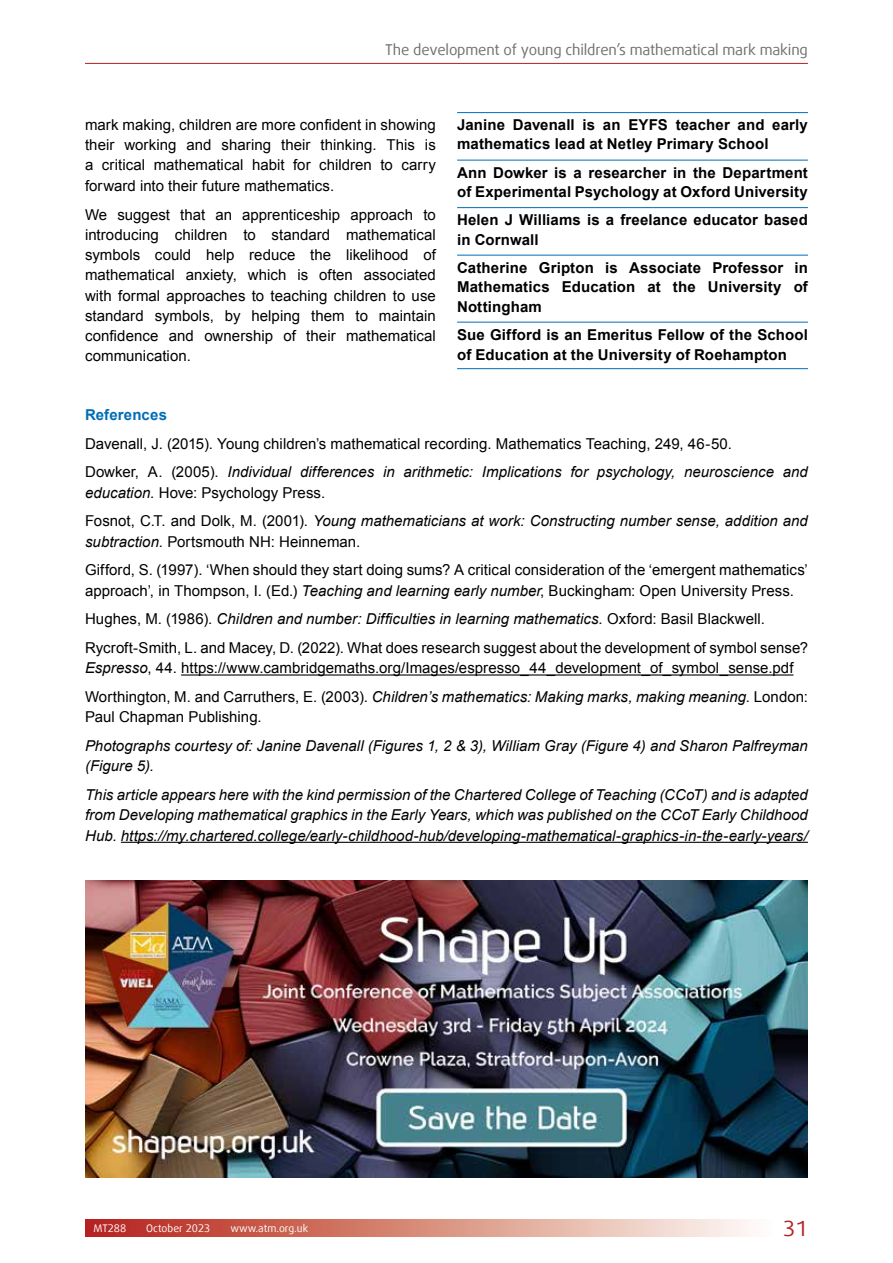
<style>
.page{position:relative;width:893px;height:1263px;background:#fff}
.page>*{position:absolute;margin:0;border:0;box-sizing:border-box;transform-origin:0 0}
.t1{font:21px "Daxline Cyr TF";color:#b62022}
.t2{font:15px/20.2px "Arial";letter-spacing:.005em;color:#000}
.t3{font:italic 15px/20.2px "Arial";color:#000}
.t4{font:700 15px/19.5px "Arial";letter-spacing:.01em;color:#000}
.t5{font:15px "Daxline Cyr TF";letter-spacing:-.01em;color:#706f6f}
.t6{font:700 15px "Arial";letter-spacing:.01em;color:#006db7}
.t7{font:10.5px "Daxline Cyr TF";color:#fff}
.s1{font-style:italic}
.s2{font-style:normal}
</style>
<div class="page">
<hr style="left:85px;top:63px;width:723px;height:1px;background:#b62022">
<div style="left:85px;top:1219px;width:689px;height:18px;background:linear-gradient(to right,#b52112,#fefff4)"></div>
<hr style="left:457px;top:112px;width:351px;height:1px;background:#006db7">
<hr style="left:457px;top:160px;width:351px;height:1px;background:#006db7">
<hr style="left:457px;top:207px;width:351px;height:1px;background:#006db7">
<hr style="left:457px;top:255px;width:351px;height:1px;background:#006db7">
<hr style="left:457px;top:322px;width:351px;height:1px;background:#006db7">
<hr style="left:457px;top:368px;width:351px;height:1px;background:#006db7">
<hr style="left:181px;top:674px;width:612px;height:1px;background:#000">
<hr style="left:121px;top:842px;width:687px;height:1px;background:#000">
<img style="left:85px;top:880px;width:723px;height:298px">
<p class="t5" style="left:385px;top:41px;width:424px">The development of young children’s mathematical mark making</p>
<p class="t2" style="left:85px;top:115px;width:352px;text-align:justify">mark making, children are more confident in showing their working and sharing their thinking. This is a critical mathematical habit for children to carry forward into their future mathematics.</p>
<p class="t2" style="left:85px;top:204px;width:352px;text-align:justify">We suggest that an apprenticeship approach to introducing children to standard mathematical symbols could help reduce the likelihood of mathematical anxiety, which is often associated with formal approaches to teaching children to use standard symbols, by helping them to maintain confidence and ownership of their mathematical communication.</p>
<p class="t4" style="left:457px;top:115px;width:352px">Janine Davenall is an EYFS teacher and early mathematics lead at Netley Primary School</p>
<p class="t4" style="left:457px;top:163px;width:352px">Ann Dowker is a researcher in the Department of Experimental Psychology at Oxford University</p>
<p class="t4" style="left:457px;top:210px;width:352px">Helen J Williams is a freelance educator based in Cornwall</p>
<p class="t4" style="left:457px;top:258px;width:352px;text-align:justify">Catherine Gripton is Associate Professor in Mathematics Education at the University of Nottingham</p>
<p class="t4" style="left:457px;top:325px;width:352px;line-height:20.2px">Sue Gifford is an Emeritus Fellow of the School of Education at the University of Roehampton</p>
<p class="t6" style="left:85px;top:405px;width:84px">References</p>
<p class="t2" style="left:85px;top:429px;width:724px;line-height:28.8px">Davenall, J. (2015). Young children’s mathematical recording. Mathematics Teaching, 249, 46-50.<br>Dowker, A. (2005). <span class="s1">Individual differences in arithmetic: Implications for psychology, neuroscience and</span></p>
<p class="t3" style="left:85px;top:478px;width:724px;line-height:28.8px">education. <span class="s2">Hove: Psychology Press.<br>Fosnot, C.T. and Dolk, M. (2001).</span> Young mathematicians at work: Constructing number sense, addition and</p>
<p class="t2" style="left:85px;top:527px;width:724px;line-height:28.8px"><span class="s1">subtraction.</span> Portsmouth NH: Heinneman.<br>Gifford, S. (1997). ‘When should they start doing sums? A critical consideration of the ‘emergent mathematics’</p>
<p class="t2" style="left:85px;top:576px;width:724px;line-height:28.8px">approach’, in Thompson, I. (Ed.) <span class="s1">Teaching and learning early number</span>, Buckingham: Open University Press.<br>Hughes, M. (1986). <span class="s1">Children and number: Difficulties in learning mathematics.</span> Oxford: Basil Blackwell.<br>Rycroft-Smith, L. and Macey, D. (2022). What does research suggest about the development of symbol sense?</p>
<p class="t2" style="left:85px;top:654px;width:724px;line-height:28.8px"><span class="s1">Espresso</span>, 44. https://www.cambridgemaths.org/Images/espresso_44_development_of_symbol_sense.pdf<br>Worthington, M. and Carruthers, E. (2003). <span class="s1">Children’s mathematics: Making marks, making meaning.</span> London:</p>
<p class="t2" style="left:85px;top:707px;width:178px">Paul Chapman Publishing.</p>
<p class="t3" style="left:85px;top:736px;width:724px">Photographs courtesy of: Janine Davenall (Figures 1, 2 &amp; 3), William Gray (Figure 4) and Sharon Palfreyman (Figure 5).</p>
<p class="t3" style="left:85px;top:785px;width:724px;text-align:justify">This article appears here with the kind permission of the Chartered College of Teaching (CCoT) and is adapted from Developing mathematical graphics in the Early Years, which was published on the CCoT Early Childhood Hub. https://my.chartered.college/early-childhood-hub/developing-mathematical-graphics-in-the-early-years/</p>
<p class="t7" style="left:94px;top:1222px;width:34px">MT288</p>
<p class="t7" style="left:146px;top:1222px;width:66px">October 2023</p>
<p class="t7" style="left:230px;top:1222px;width:79px">www.atm.org.uk</p>
<h1 class="t1" style="left:783px;top:1215px;width:26px">31</h1>
</div>
